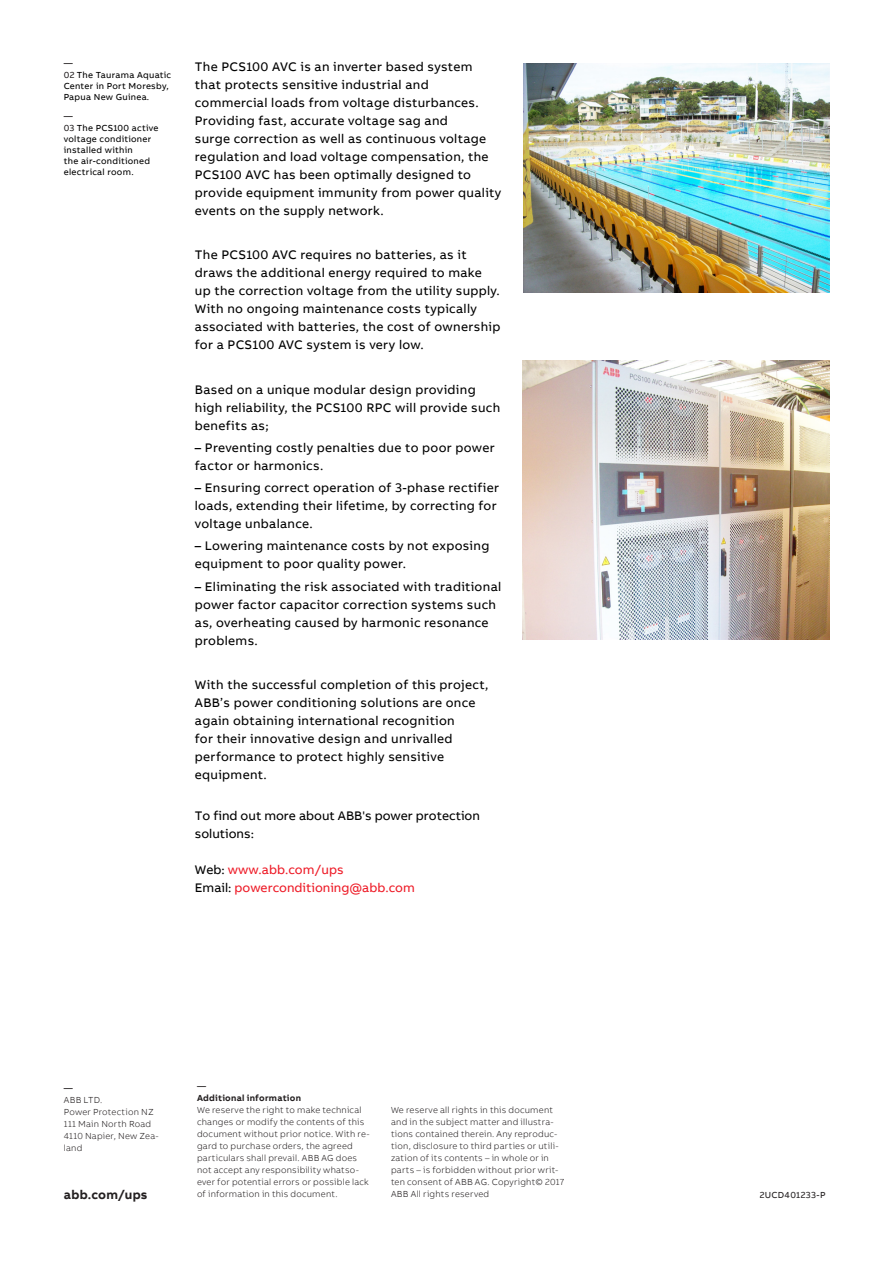
<style>
.page{position:relative;width:893px;height:1263px;background:#fff}
.page>*{position:absolute;margin:0;border:0;box-sizing:border-box;transform-origin:0 0}
.Headline_size_1__col{font:12.75px/18px "AB Bvoice";letter-spacing:.025em;color:#000}
.Listing_02_8_5pt_12p{font:12.75px "AB Bvoice";color:#ee1c28}
.Listing_02_8_5pt_12p-2{font:12.75px/18px "AB Bvoice";color:#000}
.Contact_8_5pt_12pt{font:700 12.75px "AB Bvoice";letter-spacing:.02em;color:#231f20}
.Additional_Informati{font:300 9px/12px "AB Bvoice";letter-spacing:.025em;color:#231f20}
.Caption_6pt_8pt{font:9px/10.8px "AB Bvoice";letter-spacing:.03em;color:#000}
.Additional_Informati-2{font:700 9px "AB Bvoice";letter-spacing:.03em;color:#231f20}
.Caption_6pt_8pt-2{font:9px "AB Bvoice";letter-spacing:.03em;color:#231f20}
.Additional_Informati-3{font:9px "AB Bvoice";color:#231f20}
.s1{color:#231f20}
.s2{color:#000}
</style>
<div class="page">
<img style="left:524px;top:63px;width:305px;height:229px">
<img style="left:523px;top:361px;width:306px;height:279px">
<p class="Caption_6pt_8pt-2" style="left:64px;top:58px;width:10px">—</p>
<p class="Caption_6pt_8pt" style="left:64px;top:70px;width:109px"><span class="s1">02</span> The Taurama Aquatic<br>Center in Port Moresby,<br>Papua New Guinea.</p>
<p class="Caption_6pt_8pt-2" style="left:64px;top:111px;width:10px">—</p>
<p class="Caption_6pt_8pt" style="left:64px;top:123px;width:96px"><span class="s1">03</span> The PCS100 active voltage conditioner installed within<br>the air-conditioned electrical room.</p>
<p class="Headline_size_1__col" style="left:195px;top:57px;width:308px">The PCS100 AVC is an inverter based system that protects sensitive industrial and commercial loads from voltage disturbances.<br>Providing fast, accurate voltage sag and<br>surge correction as well as continuous voltage regulation and load voltage compensation, the PCS100 AVC has been optimally designed to provide equipment immunity from power quality events on the supply network.</p>
<p class="Headline_size_1__col" style="left:195px;top:246px;width:307px">The PCS100 AVC requires no batteries, as it draws the additional energy required to make up the correction voltage from the utility supply.<br>With no ongoing maintenance costs typically associated with batteries, the cost of ownership for a PCS100 AVC system is very low.</p>
<p class="Headline_size_1__col" style="left:195px;top:380px;width:307px">Based on a unique modular design providing high reliability, the PCS100 RPC will provide such benefits as;</p>
<p class="Headline_size_1__col" style="left:195px;top:439px;width:301px">– Preventing costly penalties due to poor power factor or harmonics.</p>
<p class="Headline_size_1__col" style="left:195px;top:479px;width:306px">– Ensuring correct operation of 3-phase rectifier loads, extending their lifetime, by correcting for voltage unbalance.</p>
<p class="Headline_size_1__col" style="left:195px;top:537px;width:296px">– Lowering maintenance costs by not exposing equipment to poor quality power.</p>
<p class="Headline_size_1__col" style="left:195px;top:577px;width:308px">– Eliminating the risk associated with traditional power factor capacitor correction systems such as, overheating caused by harmonic resonance problems.</p>
<p class="Headline_size_1__col" style="left:195px;top:676px;width:295px">With the successful completion of this project, ABB’s power conditioning solutions are once again obtaining international recognition<br>for their innovative design and unrivalled performance to protect highly sensitive equipment.</p>
<p class="Listing_02_8_5pt_12p-2" style="left:195px;top:807px;width:287px">To find out more about ABB's power protection solutions:</p>
<p class="Listing_02_8_5pt_12p" style="left:195px;top:862px;width:150px"><span class="s2">Web:</span> www.abb.com/ups</p>
<p class="Listing_02_8_5pt_12p" style="left:195px;top:880px;width:221px"><span class="s2">Email:</span> powerconditioning@abb.com</p>
<p class="Additional_Informati-3" style="left:64px;top:1082px;width:10px">—</p>
<p class="Additional_Informati" style="left:64px;top:1094px;width:40px">ABB LTD.</p>
<p class="Additional_Informati" style="left:64px;top:1106px;width:92px">Power Protection NZ</p>
<p class="Additional_Informati" style="left:64px;top:1118px;width:89px">111 Main North Road</p>
<p class="Additional_Informati" style="left:64px;top:1130px;width:97px">4110 Napier, New Zea&shy;land</p>
<p class="Contact_8_5pt_12pt" style="left:64px;top:1187px;width:85px">abb.com/ups</p>
<p class="Additional_Informati-3" style="left:197px;top:1080px;width:10px">—</p>
<p class="Additional_Informati-2" style="left:197px;top:1092px;width:106px">Additional information</p>
<p class="Additional_Informati" style="left:197px;top:1104px;width:174px">We reserve the right to make technical changes or modify the contents of this document without prior notice. With re&shy;gard to purchase orders, the agreed particulars shall prevail. ABB AG does not accept any responsibility whatso&shy;ever for potential errors or possible lack of information in this document.</p>
<p class="Additional_Informati" style="left:391px;top:1104px;width:175px">We reserve all rights in this document and in the subject matter and illustra&shy;tions contained therein. Any reproduc&shy;tion, disclosure to third parties or utili&shy;zation of its contents – in whole or in parts – is forbidden without prior writ&shy;ten consent of ABB AG. Copyright© 2017<br>ABB All rights reserved</p>
<p class="Caption_6pt_8pt-2" style="left:760px;top:1189px;width:67px">2UCD401233-P</p>
</div>
